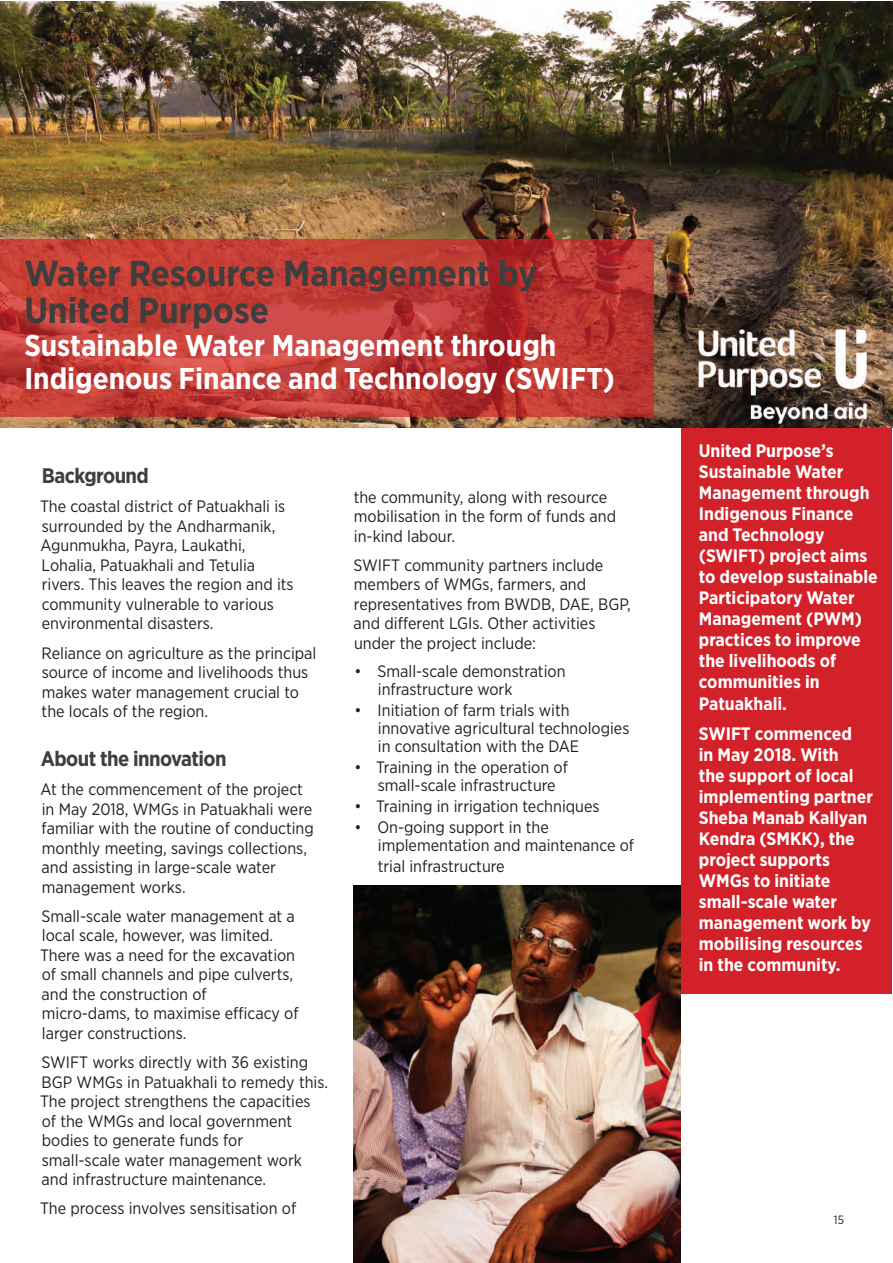
<style>
.page{position:relative;width:893px;height:1263px;background:#fff}
.page>*{position:absolute;margin:0;border:0;box-sizing:border-box;transform-origin:0 0}
.t1{font:700 36px/37.5px "Gotham Narrow";color:#3e3e3f}
.t2{font:700 30px/33px "Gotham Narrow";color:#fff}
.t3{font:700 21px "Gotham Narrow";letter-spacing:-.025em;color:#3e3e3f}
.t4{font:700 18px/21px "Gotham Narrow";color:#fff}
.t5{font:16.5px/19.5px "Gotham Narrow";color:#231f20}
.t6{font:12px "Gotham Narrow";color:#231f20}
</style>
<div class="page">
<div style="left:671px;top:427px;width:220px;height:566px;background:#d3212a"></div>
<img style="left:0;top:2px;width:893px;height:426px">
<div style="left:0;top:427px;width:680px;height:834px;background:#fff"></div>
<hr style="left:892px;top:378px;width:1px;height:871px;background:#fff">
<svg style="left:0;top:239px;width:653px;height:177px;background:#bf3b36"></svg>
<img style="left:699px;top:327px;width:167px;height:97px">
<img style="left:353px;top:885px;width:327px;height:378px">
<h1 class="t1" style="left:24px;top:254px;width:514px">Water Resource Management by<br>United Purpose</h1>
<h2 class="t2" style="left:24px;top:329px;width:592px">Sustainable Water Management through<br>Indigenous Finance and Technology (SWIFT)</h2>
<p class="t3" style="left:42px;top:462px;width:109px">Background</p>
<p class="t5" style="left:40px;top:496px;width:255px">The coastal district of Patuakhali is surrounded by the Andharmanik,<br>Agunmukha, Payra, Laukathi,<br>Lohalia, Patuakhali and Tetulia rivers. This leaves the region and its community vulnerable to various environmental disasters.</p>
<p class="t5" style="left:42px;top:643px;width:276px">Reliance on agriculture as the principal source of income and livelihoods thus makes water management crucial to the locals of the region.</p>
<p class="t3" style="left:41px;top:745px;width:187px">About the innovation</p>
<p class="t5" style="left:40px;top:779px;width:275px">At the commencement of the project in May 2018, WMGs in Patuakhali were familiar with the routine of conducting monthly meeting, savings collections, and assisting in large-scale water management works.</p>
<p class="t5" style="left:40px;top:906px;width:260px">Small-scale water management at a local scale, however, was limited.<br>There was a need for the excavation of small channels and pipe culverts, and the construction of<br>micro-dams, to maximise efficacy of larger constructions.</p>
<p class="t5" style="left:40px;top:1052px;width:290px">SWIFT works directly with 36 existing BGP WMGs in Patuakhali to remedy this.<br>The project strengthens the capacities of the WMGs and local government bodies to generate funds for<br>small-scale water management work and infrastructure maintenance.</p>
<p class="t5" style="left:40px;top:1198px;width:258px">The process involves sensitisation of</p>
<p class="t5" style="left:354px;top:487px;width:264px">the community, along with resource mobilisation in the form of funds and in-kind labour.</p>
<p class="t5" style="left:353px;top:555px;width:279px">SWIFT community partners include members of WMGs, farmers, and representatives from BWDB, DAE, BGP, and different LGIs. Other activities under the project include:</p>
<p class="t5" style="left:378px;top:661px;width:189px;line-height:18px;text-indent:-24px">• Small-scale demonstration infrastructure work</p>
<p class="t5" style="left:378px;top:700px;width:253px;line-height:18px;text-indent:-24px">• Initiation of farm trials with innovative agricultural technologies in consultation with the DAE</p>
<p class="t5" style="left:378px;top:757px;width:192px;line-height:18px;text-indent:-24px">• Training in the operation of small-scale infrastructure</p>
<p class="t5" style="left:354px;top:796px;width:247px">• Training in irrigation techniques</p>
<p class="t5" style="left:378px;top:817px;width:258px;line-height:18px;text-indent:-24px">• On-going support in the implementation and maintenance of</p>
<p class="t5" style="left:378px;top:856px;width:129px">trial infrastructure</p>
<p class="t4" style="left:699px;top:440px;width:181px">United Purpose’s<br>Sustainable Water<br>Management through<br>Indigenous Finance and Technology (SWIFT) project aims to develop sustainable<br>Participatory Water<br>Management (PWM) practices to improve the livelihoods of communities in<br>Patuakhali.</p>
<p class="t4" style="left:699px;top:723px;width:176px">SWIFT commenced<br>in May 2018. With<br>the support of local implementing partner<br>Sheba Manab Kallyan<br>Kendra (SMKK), the project supports<br>WMGs to initiate small-scale water management work by mobilising resources in the community.</p>
<p class="t6" style="left:834px;top:1212px;width:12px">15</p>
</div>
